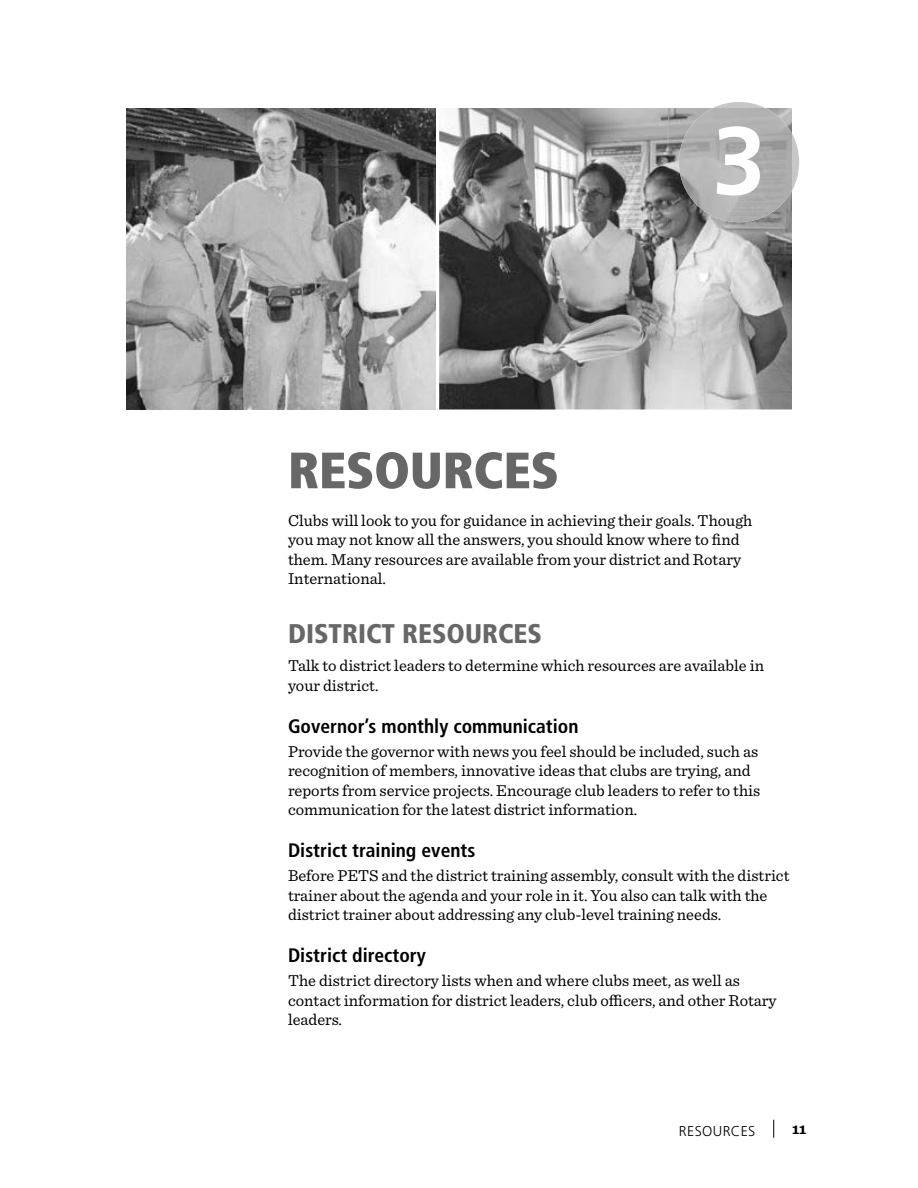
<style>
.page{position:relative;width:918px;height:1188px;background:#fff}
.page>*{position:absolute;margin:0;border:0;box-sizing:border-box;transform-origin:0 0}
.t1{font:700 96px "Frutiger LT Std";color:#fff}
.t2{font:900 condensed 51px "Frutiger LT Std";letter-spacing:-.005em;color:#676767}
.t3{font:900 condensed 27px "Frutiger LT Std";color:#676767}
.t4{font:700 condensed 19.5px "Frutiger LT Std";color:#000}
.t5{font:16.5px/19.5px "Sentinel";color:#000}
.t6{font:700 15px "Sentinel";color:#000}
.t7{font:300 14.25px "Frutiger LT Std";letter-spacing:.025em;color:#000}
</style>
<div class="page">
<img style="left:439px;top:108px;width:353px;height:302px">
<svg style="left:713px;top:102px;width:86px;height:88px"></svg>
<img style="left:679px;top:108px;width:113px;height:114px">
<img style="left:126px;top:108px;width:309px;height:302px">
<svg style="left:773px;top:1120px;width:1px;height:18px"></svg>
<h1 class="t1" style="left:712px;top:120px;width:55px">3</h1>
<h2 class="t2" style="left:288px;top:449px;width:272px">RESOURCES</h2>
<p class="t5" style="left:288px;top:511px;width:466px">Clubs will look to you for guidance in achieving their goals. Though you may not know all the answers, you should know where to find them. Many resources are available from your district and Rotary International.</p>
<h3 class="t3" style="left:288px;top:618px;width:256px">DISTRICT RESOURCES</h3>
<p class="t5" style="left:288px;top:657px;width:478px">Talk to district leaders to determine which resources are available in your district.</p>
<p class="t4" style="left:288px;top:718px;width:292px">Governor’s monthly communication</p>
<p class="t5" style="left:288px;top:742px;width:474px">Provide the governor with news you feel should be included, such as recognition of members, innovative ideas that clubs are trying, and reports from service projects. Encourage club leaders to refer to this communication for the latest district information.</p>
<p class="t4" style="left:288px;top:842px;width:189px">District training events</p>
<p class="t5" style="left:288px;top:867px;width:503px">Before PETS and the district training assembly, consult with the district trainer about the agenda and your role in it. You also can talk with the district trainer about addressing any club-level training needs.</p>
<p class="t4" style="left:288px;top:947px;width:139px">District directory</p>
<p class="t5" style="left:288px;top:972px;width:490px">The district directory lists when and where clubs meet, as well as contact information for district leaders, club officers, and other Rotary leaders.</p>
<p class="t7" style="left:679px;top:1122px;width:78px">RESOURCES</p>
<p class="t6" style="left:792px;top:1123px;width:16px">11</p>
</div>
